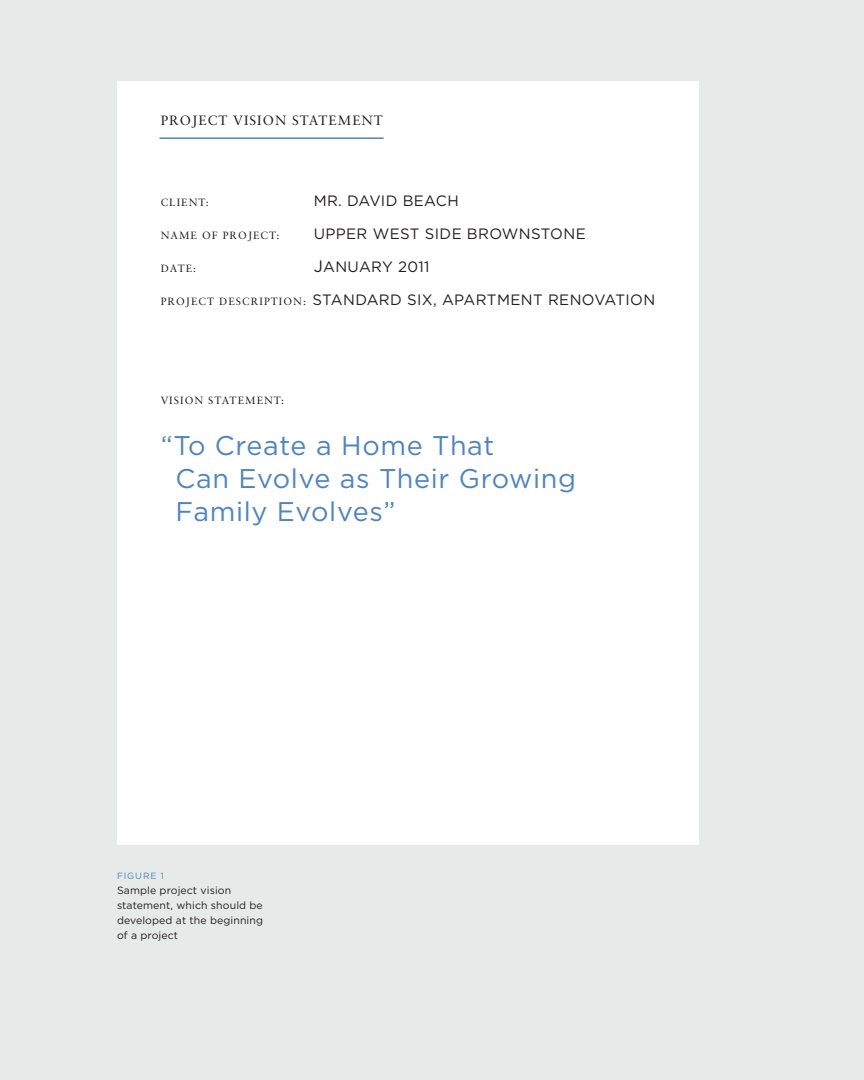
<style>
.page{position:relative;width:864px;height:1080px;background:#e6eae8}
.page>*{position:absolute;margin:0;border:0;box-sizing:border-box;transform-origin:0 0}
.t1{font:27px/33px "Gotham";letter-spacing:.02em;color:#4d84c4}
.t2{font:15px "Gotham";letter-spacing:.025em;color:#231f20}
.t3{font:13.5px "Sabon";letter-spacing:.075em;color:#231f20}
.t4{font:10.5px/15px "Gotham";letter-spacing:.01em;color:#231f20}
.t5{font:10.5px "Sabon";letter-spacing:.1em;color:#231f20}
.t6{font:9px "Gotham";letter-spacing:.1em;color:#4d84c4}
.s1{font-size:16.5px}
.s2{font-family:"Gotham";font-size:15px}
</style>
<div class="page">
<div style="left:117px;top:81px;width:582px;height:763px;background:#fff"></div>
<hr style="left:159px;top:137px;width:225px;height:2px;background:#4d84c4">
<p class="t3" style="left:161px;top:112px;width:224px">PROJECT VISION STATEMENT</p>
<p class="t5" style="left:161px;top:196px;width:49px">CLIENT:</p>
<p class="t2" style="left:314px;top:192px;width:147px">M r. David Beach</p>
<p class="t5" style="left:161px;top:229px;width:11px">NAM</p>
<p class="t5" style="left:191px;top:229px;width:90px">E OF PROJECT:</p>
<p class="t2" style="left:314px;top:225px;width:12px">Upp</p>
<p class="t2" style="left:346px;top:225px;width:241px">er West Side Brownstone</p>
<p class="t5" style="left:161px;top:262px;width:37px">DATE:</p>
<p class="t2" style="left:314px;top:258px;width:117px"><span class="s1">J</span>anuary 2011</p>
<p class="t5" style="left:161px;top:295px;width:163px">PROJECT DESCRIPTION: <span class="s2">Sta</span></p>
<p class="t2" style="left:343px;top:291px;width:314px">ndard Six, Apartment Renovation</p>
<p class="t5" style="left:161px;top:394px;width:125px">VISION STATEMENT:</p>
<h1 class="t1" style="left:176px;top:428px;width:402px;text-indent:-15px">“To Create a H ome That<br>Can Evolve as Their Growing<br>Family Evolves”</h1>
<p class="t6" style="left:117px;top:871px;width:49px">Figure 1</p>
<p class="t4" style="left:117px;top:883px;width:148px">Sample project vision statement, which should be developed at the beginning of a project</p>
</div>
